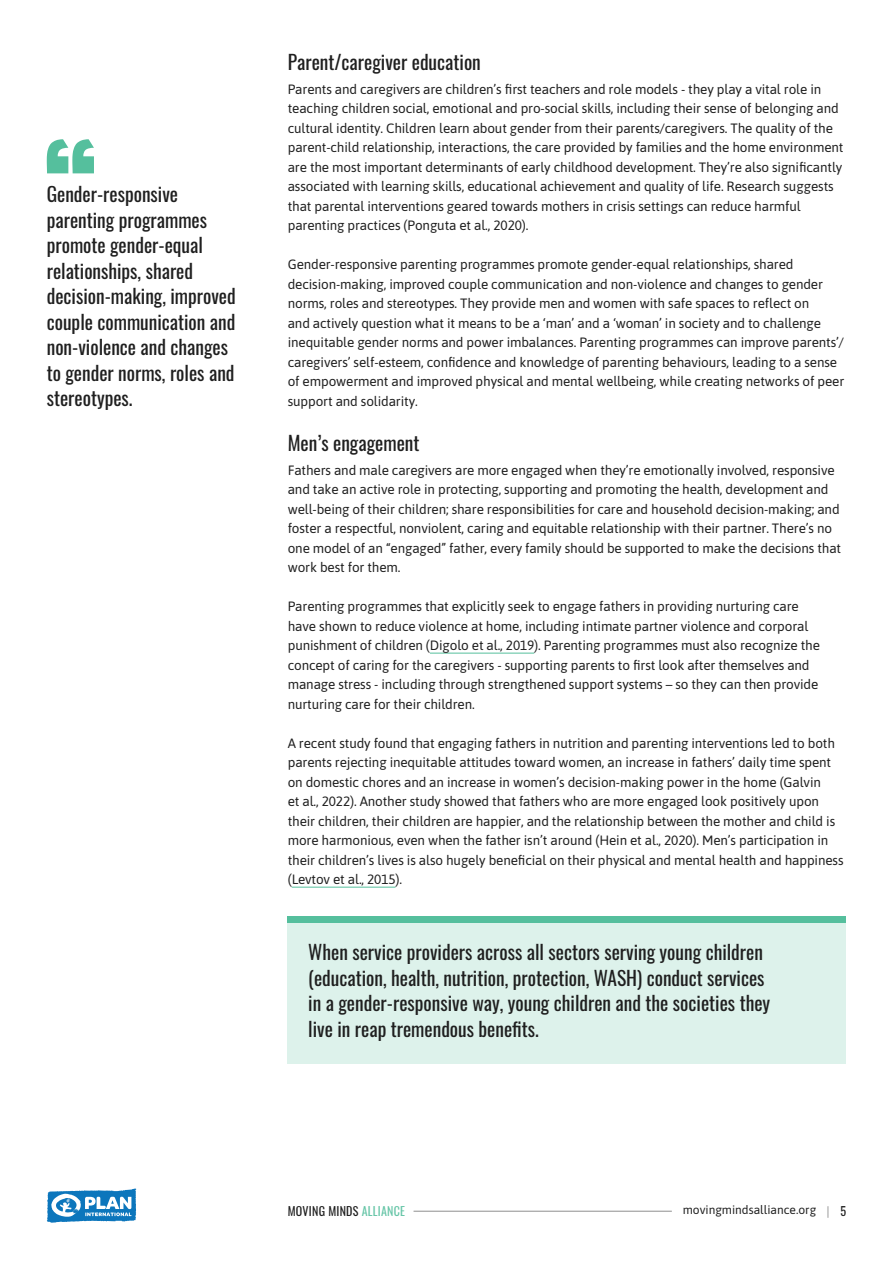
<style>
.page{position:relative;width:893px;height:1263px;background:#fff}
.page>*{position:absolute;margin:0;border:0;box-sizing:border-box;transform-origin:0 0}
.t1{font:19.5px/25.5px "Oswald";color:#1f1f1f}
.t2{font:13.5px/19.5px "Asap";letter-spacing:-.01em;color:#1f1f1f}
.t3{font:12px "Asap";color:#1f1f1f}
.t4{font:12px "Oswald";letter-spacing:.02em;color:#1f1f1f}
.s1{color:#66c5a7}
.s2{font-family:"Oswald";font-weight:300;color:#8f8f8f}
.s3{font-family:"Oswald"}
</style>
<div class="page">
<hr style="left:414px;top:1211px;width:258px;height:1px;background:#8f8f8f">
<hr style="left:430px;top:653px;width:104px;height:1px;background:#55bf9d">
<hr style="left:292px;top:887px;width:103px;height:1px;background:#55bf9d">
<div style="left:288px;top:916px;width:558px;height:148px;background:#ddf2eb"></div>
<div style="left:288px;top:916px;width:558px;height:7px;background:#55bf9d"></div>
<svg style="left:47px;top:139px;width:47px;height:34px"></svg>
<svg style="left:47px;top:1188px;width:89px;height:34px"></svg>
<h1 class="t1" style="left:47px;top:179px;width:191px">Gender-responsive parenting programmes promote gender-equal relationships, shared decision-making, improved couple communication and non-violence and changes to gender norms, roles and stereotypes.</h1>
<h1 class="t1" style="left:288px;top:47px;width:195px">Parent/caregiver education</h1>
<p class="t2" style="left:288px;top:79px;width:557px">Parents and caregivers are children’s first teachers and role models - they play a vital role in teaching children social, emotional and pro-social skills, including their sense of belonging and cultural identity. Children learn about gender from their parents/caregivers. The quality of the parent-child relationship, interactions, the care provided by families and the home environment are the most important determinants of early childhood development. They’re also significantly associated with learning skills, educational achievement and quality of life. Research suggests that parental interventions geared towards mothers in crisis settings can reduce harmful parenting practices (Ponguta et al., 2020).</p>
<p class="t2" style="left:288px;top:254px;width:558px">Gender-responsive parenting programmes promote gender-equal relationships, shared decision-making, improved couple communication and non-violence and changes to gender norms, roles and stereotypes. They provide men and women with safe spaces to reflect on<br>and actively question what it means to be a ‘man’ and a ‘woman’ in society and to challenge inequitable gender norms and power imbalances. Parenting programmes can improve parents’/ caregivers’ self-esteem, confidence and knowledge of parenting behaviours, leading to a sense of empowerment and improved physical and mental wellbeing, while creating networks of peer support and solidarity.</p>
<h1 class="t1" style="left:288px;top:428px;width:133px">Men’s engagement</h1>
<p class="t2" style="left:288px;top:459px;width:555px">Fathers and male caregivers are more engaged when they’re emotionally involved, responsive and take an active role in protecting, supporting and promoting the health, development and well-being of their children; share responsibilities for care and household decision-making; and foster a respectful, nonviolent, caring and equitable relationship with their partner. There’s no one model of an “engaged” father, every family should be supported to make the decisions that work best for them.</p>
<p class="t2" style="left:288px;top:596px;width:534px">Parenting programmes that explicitly seek to engage fathers in providing nurturing care have shown to reduce violence at home, including intimate partner violence and corporal punishment of children (Digolo et al., 2019). Parenting programmes must also recognize the concept of caring for the caregivers - supporting parents to first look after themselves and manage stress - including through strengthened support systems – so they can then provide nurturing care for their children.</p>
<p class="t2" style="left:288px;top:732px;width:557px">A recent study found that engaging fathers in nutrition and parenting interventions led to both parents rejecting inequitable attitudes toward women, an increase in fathers’ daily time spent on domestic chores and an increase in women’s decision-making power in the home (Galvin<br>et al., 2022). Another study showed that fathers who are more engaged look positively upon their children, their children are happier, and the relationship between the mother and child is more harmonious, even when the father isn’t around (Hein et al., 2020). Men’s participation in their children’s lives is also hugely beneficial on their physical and mental health and happiness (Levtov et al., 2015).</p>
<p class="t1" style="left:308px;top:938px;width:463px">When service providers across all sectors serving young children (education, health, nutrition, protection, WASH) conduct services in a gender-responsive way, young children and the societies they live in reap tremendous benefits.</p>
<p class="t4" style="left:288px;top:1200px;width:119px">MOVING MINDS <span class="s1">ALLIANCE</span></p>
<p class="t3" style="left:683px;top:1202px;width:165px">movingmindsalliance.org <span class="s2">|</span> <span class="s3">5</span></p>
</div>
